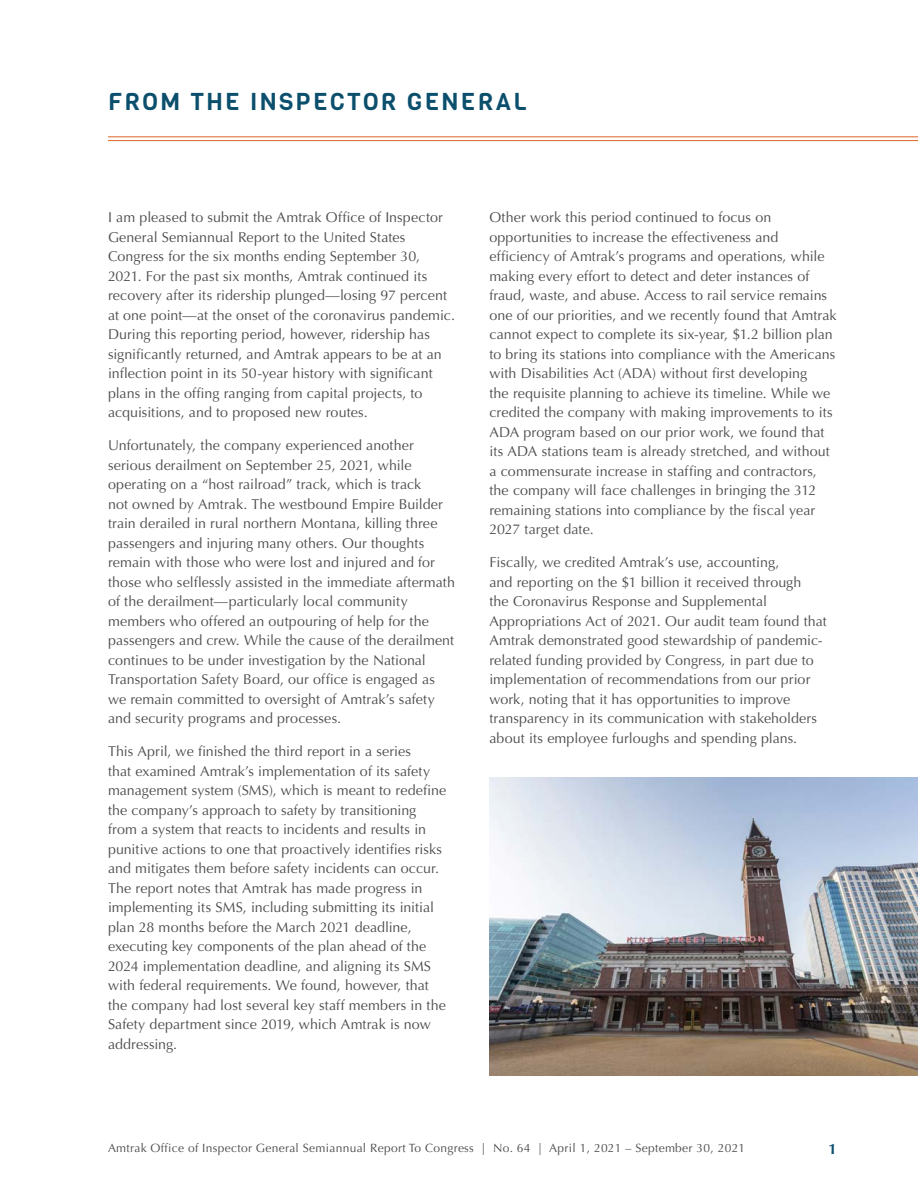
<style>
.page{position:relative;width:918px;height:1188px;background:#fff}
.page>*{position:absolute;margin:0;border:0;box-sizing:border-box;transform-origin:0 0}
.Title_1{font:24px "Viga";letter-spacing:.1em;color:#0b4f6d}
.t1{font:700 15px "Optima";color:#0b4f6d}
.main_body{font:14.25px/19.5px "Optima";letter-spacing:.005em;color:#4b4c4d}
.t2{font:12px "Optima";letter-spacing:.025em;color:#4b4c4d}
</style>
<div class="page">
<hr style="left:108px;top:136px;width:810px;height:1px;background:#e06325">
<hr style="left:108px;top:140px;width:810px;height:1px;background:#e06325">
<img style="left:489px;top:778px;width:429px;height:298px">
<p class="Title_1" style="left:108px;top:86px;width:420px">FROM THE INSPECTOR GENERAL</p>
<p class="main_body" style="left:108px;top:208px;width:349px">I am pleased to submit the Amtrak Office of Inspector General Semiannual Report to the United States Congress for the six months ending September 30, 2021. For the past six months, Amtrak continued its recovery after its ridership plunged—losing 97 percent at one point—at the onset of the coronavirus pandemic.<br>During this reporting period, however, ridership has significantly returned, and Amtrak appears to be at an inflection point in its 50-year history with significant plans in the offing ranging from capital projects, to acquisitions, and to proposed new routes.</p>
<p class="main_body" style="left:108px;top:436px;width:348px">Unfortunately, the company experienced another serious derailment on September 25, 2021, while operating on a “host railroad” track, which is track<br>not owned by Amtrak. The westbound Empire Builder train derailed in rural northern Montana, killing three passengers and injuring many others. Our thoughts remain with those who were lost and injured and for those who selflessly assisted in the immediate aftermath of the derailment—particularly local community members who offered an outpouring of help for the passengers and crew. While the cause of the derailment continues to be under investigation by the National Transportation Safety Board, our office is engaged as we remain committed to oversight of Amtrak’s safety and security programs and processes.</p>
<p class="main_body" style="left:108px;top:742px;width:340px">This April, we finished the third report in a series<br>that examined Amtrak’s implementation of its safety management system (SMS), which is meant to redefine the company’s approach to safety by transitioning from a system that reacts to incidents and results in punitive actions to one that proactively identifies risks and mitigates them before safety incidents can occur.<br>The report notes that Amtrak has made progress in implementing its SMS, including submitting its initial plan 28 months before the March 2021 deadline, executing key components of the plan ahead of the 2024 implementation deadline, and aligning its SMS with federal requirements. We found, however, that the company had lost several key staff members in the Safety department since 2019, which Amtrak is now addressing.</p>
<p class="main_body" style="left:489px;top:208px;width:349px">Other work this period continued to focus on opportunities to increase the effectiveness and efficiency of Amtrak’s programs and operations, while making every effort to detect and deter instances of fraud, waste, and abuse. Access to rail service remains one of our priorities, and we recently found that Amtrak cannot expect to complete its six-year, $1.2 billion plan to bring its stations into compliance with the Americans with Disabilities Act (ADA) without first developing<br>the requisite planning to achieve its timeline. While we credited the company with making improvements to its ADA program based on our prior work, we found that its ADA stations team is already stretched, and without a commensurate increase in staffing and contractors, the company will face challenges in bringing the 312 remaining stations into compliance by the fiscal year 2027 target date.</p>
<p class="main_body" style="left:489px;top:553px;width:339px">Fiscally, we credited Amtrak’s use, accounting,<br>and reporting on the $1 billion it received through<br>the Coronavirus Response and Supplemental Appropriations Act of 2021. Our audit team found that Amtrak demonstrated good stewardship of pandemic&shy;related funding provided by Congress, in part due to implementation of recommendations from our prior work, noting that it has opportunities to improve transparency in its communication with stakeholders about its employee furloughs and spending plans.</p>
<p class="t2" style="left:108px;top:1141px;width:639px">Amtrak Office of Inspector General Semiannual Report To Congress | No. 64 | April 1, 2021 – September 30, 2021</p>
<p class="t1" style="left:829px;top:1140px;width:10px">1</p>
</div>
